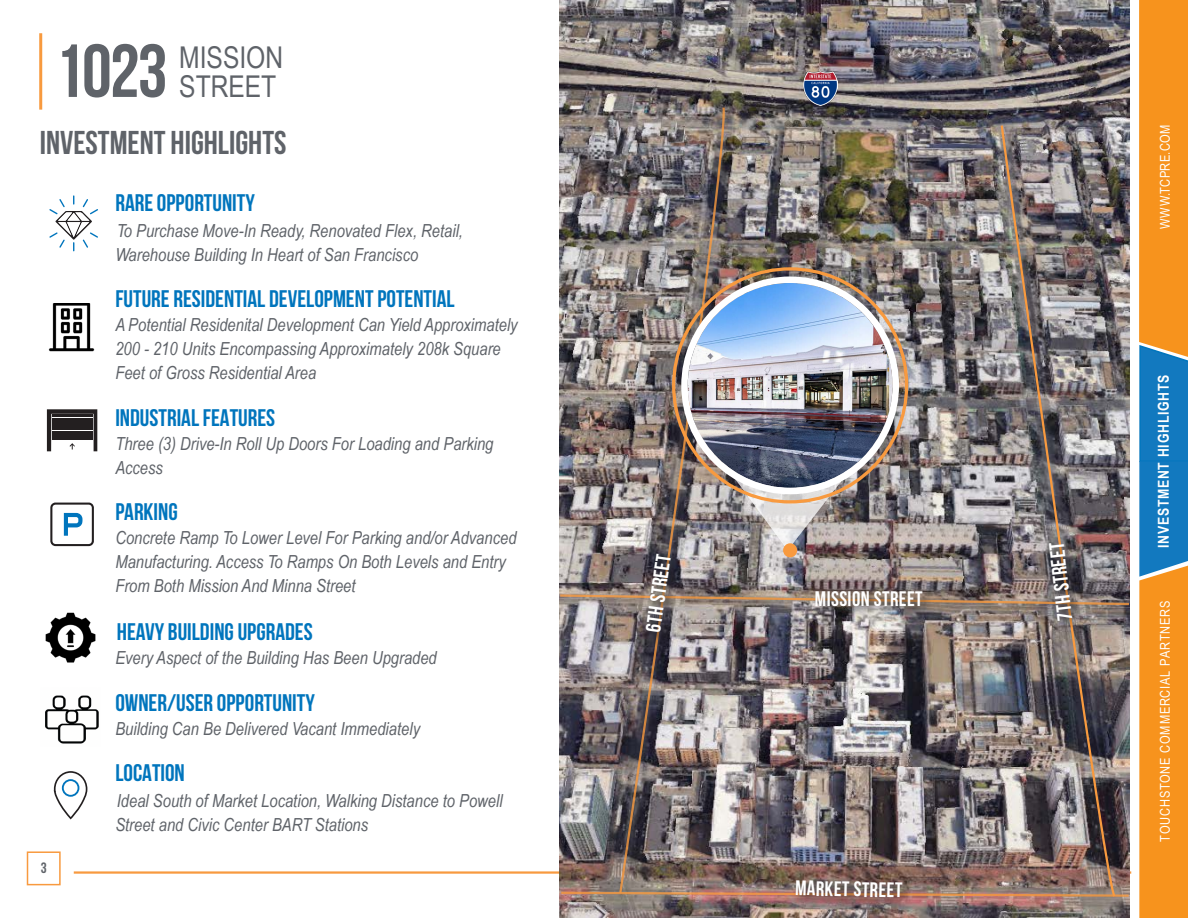
<style>
.page{position:relative;width:1188px;height:918px;background:#fff}
.page>*{position:absolute;margin:0;border:0;box-sizing:border-box;transform-origin:0 0}
.t1{font:700 75px "Bebas Neue";color:#5f6369}
.t2{font:700 33px "Bebas Neue";color:#5f6369}
.t3{font:30px/28.5px "Arial Narrow";color:#5f6369}
.Body{font:700 24px "Bebas Neue";color:#0075bd}
.Body-2{font:700 21px "Bebas Neue";letter-spacing:.02em;color:#fff}
.Body-3{font:italic 18px/24px "Arial Narrow";color:#5f6369}
.Body-4{font:700 15px "Arial Narrow";letter-spacing:.05em;color:#fff}
.t4{font:700 15px "Bebas Neue";color:#5f6369}
.t5{font:13.5px "Arial Narrow";letter-spacing:.06em;color:#fff}
.t6{font:13.5px "Arial Narrow";letter-spacing:.03em;color:#fff}
</style>
<div class="page">
<hr style="left:39px;top:33px;width:3px;height:77px;background:#f89a3f">
<div style="left:27px;top:851px;width:34px;height:34px;border:2px solid #f89a3f"></div>
<hr style="left:74px;top:871px;width:1058px;height:3px;background:#f89a3f">
<svg style="left:1139px;top:0;width:49px;height:918px;background:#c18e45"></svg>
<img style="left:559px;top:0;width:571px;height:918px">
<img style="left:618px;top:105px;width:109px;height:786px">
<svg style="left:559px;top:593px;width:571px;height:13px;background:#998270"></svg>
<div style="left:643px;top:550px;width:40px;height:94px;background:#231f20;opacity:.75"></div>
<img style="left:999px;top:123px;width:119px;height:776px">
<div style="left:1046px;top:541px;width:39px;height:92px;background:#231f20;opacity:.75"></div>
<svg style="left:559px;top:891px;width:571px;height:7px;background:#b7866b"></svg>
<div style="left:812px;top:588px;width:122px;height:31px;background:#231f20;opacity:.75"></div>
<div style="left:793px;top:877px;width:122px;height:33px;background:#231f20;opacity:.75"></div>
<svg style="left:53px;top:771px;width:35px;height:49px"></svg>
<div style="left:62px;top:779px;width:17px;height:18px;border:2px solid #0075bd;border-radius:50%"></div>
<svg style="left:49px;top:195px;width:49px;height:56px"></svg>
<svg style="left:50px;top:503px;width:44px;height:43px"></svg>
<img style="left:45px;top:695px;width:54px;height:49px">
<img style="left:45px;top:612px;width:51px;height:51px">
<svg style="left:47px;top:409px;width:50px;height:42px"></svg>
<img style="left:804px;top:71px;width:33px;height:34px">
<img style="left:715px;top:505px;width:151px;height:45px">
<img style="left:670px;top:266px;width:240px;height:239px">
<img style="left:678px;top:273px;width:224px;height:225px">
<div style="left:783px;top:543px;width:14px;height:14px;background:#f89a3f;border-radius:50%"></div>
<img style="left:48px;top:304px;width:47px;height:48px">
<h1 class="t1" style="left:54px;top:30px;width:115px">1023</h1>
<h3 class="t3" style="left:179px;top:42px;width:105px">MISSION<br>STREET</h3>
<p class="t2" style="left:40px;top:124px;width:248px">INVESTMENT HIGHLIGHTS</p>
<p class="t4" style="left:41px;top:859px;width:7px">3</p>
<p class="Body" style="left:115px;top:190px;width:141px">RARE OPPORTUNITY</p>
<p class="Body-3" style="left:115px;top:218px;width:349px">To Purchase Move-In Ready, Renovated Flex, Retail,<br>Warehouse Building In Heart of San Francisco</p>
<p class="Body" style="left:115px;top:286px;width:341px">FUTURE RESIDENTIAL DEVELOPMENT POTENTIAL</p>
<p class="Body-3" style="left:115px;top:313px;width:404px">A Potential Residenital Development Can Yield Approximately<br>200 - 210 Units Encompassing Approximately 208k Square<br>Feet of Gross Residential Area</p>
<p class="Body" style="left:115px;top:404px;width:161px">INDUSTRIAL FEATURES</p>
<p class="Body-3" style="left:115px;top:431px;width:380px">Three (3) Drive-In Roll Up Doors For Loading and Parking<br>Access</p>
<p class="Body" style="left:115px;top:499px;width:64px">PARKING</p>
<p class="Body-3" style="left:115px;top:526px;width:403px">Concrete Ramp To Lower Level For Parking and/or Advanced<br>Manufacturing. Access To Ramps On Both Levels and Entry<br>From Both Mission And Minna Street</p>
<p class="Body" style="left:117px;top:619px;width:197px">HEAVY BUILDING UPGRADES</p>
<p class="Body-3" style="left:115px;top:646px;width:323px">Every Aspect of the Building Has Been Upgraded</p>
<p class="Body" style="left:115px;top:689px;width:201px">OWNER/USER OPPORTUNITY</p>
<p class="Body-3" style="left:115px;top:716px;width:306px">Building Can Be Delivered Vacant Immediately</p>
<p class="Body" style="left:115px;top:760px;width:71px">LOCATION</p>
<p class="Body-3" style="left:115px;top:788px;width:389px">Ideal South of Market Location, Walking Distance to Powell<br>Street and Civic Center BART Stations</p>
<p class="Body-2" style="left:642px;top:630px;width:80px;rotate:-82deg">6TH STREET</p>
<p class="Body-2" style="left:1053px;top:622px;width:80px;rotate:-96deg">7TH STREET</p>
<p class="Body-2" style="left:815px;top:588px;width:109px">MISSION STREET</p>
<p class="Body-2" style="left:795px;top:877px;width:109px;rotate:1deg">MARKET STREET</p>
<p class="t6" style="left:1155px;top:229px;width:106px;rotate:-90deg">WWW.TCPRE.COM</p>
<p class="Body-4" style="left:1152px;top:548px;width:175px;rotate:-90deg">INVESTMENT HIGHLIGHTS</p>
<p class="t5" style="left:1155px;top:842px;width:242px;rotate:-90deg">TOUCHSTONE COMMERCIAL PARTNERS</p>
</div>
